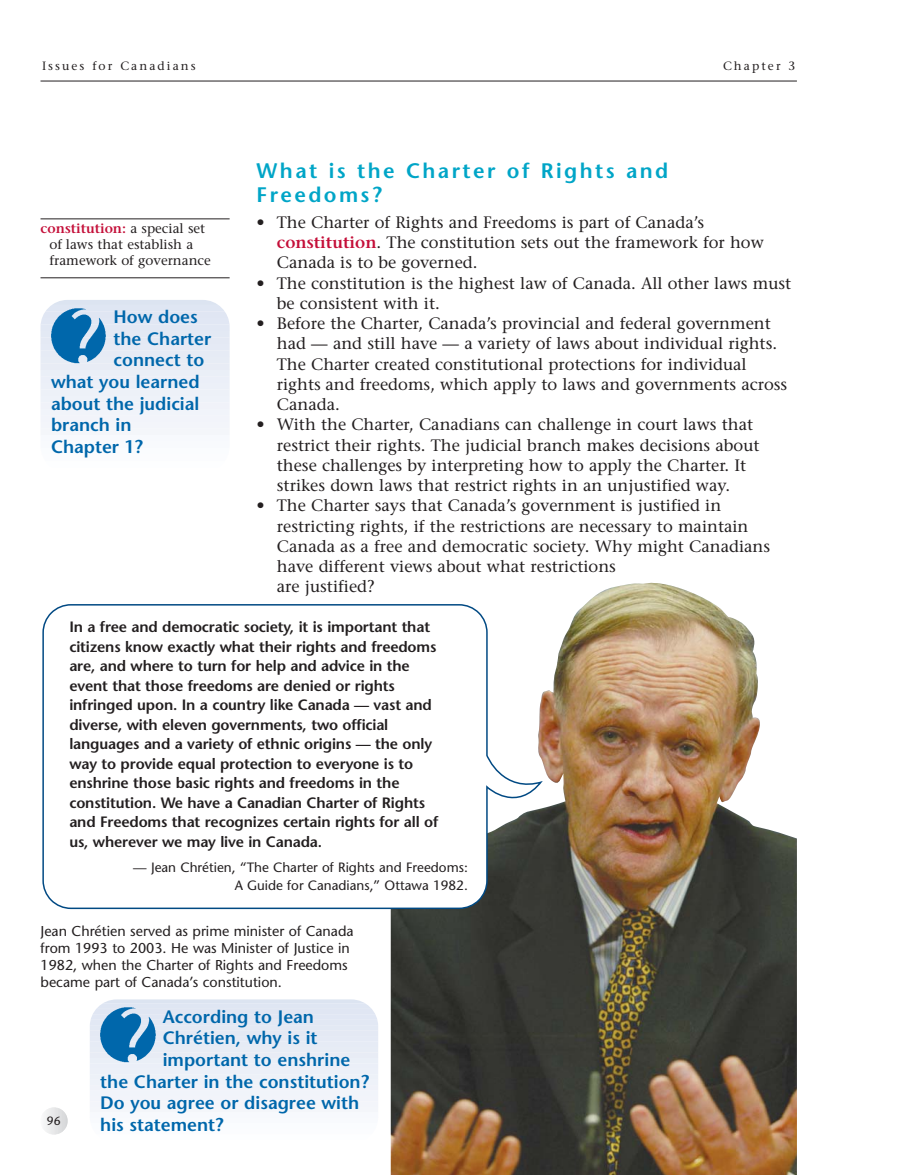
<style>
.page{position:relative;width:905px;height:1175px;background:#fff}
.page>*{position:absolute;margin:0;border:0;box-sizing:border-box;transform-origin:0 0}
.t1{font:600 21px/24px "Stone Sans";letter-spacing:.115em;color:#00a5c7}
.t2{font:600 18px "Stone Sans";color:#0067ab}
.t3{font:16.5px/20.2px "Stone Serif";color:#231f20}
.t4{font:600 15px/19.5px "Stone Sans";letter-spacing:-.01em;color:#231f20}
.t5{font:14.25px/17.2px "Stone Sans";color:#231f20}
.t6{font:13.5px/17.2px "Stone Sans";color:#231f20;text-align:right}
.t7{font:13.5px/15.8px "Stone Serif";color:#231f20}
.t8{font:12px "Stone Serif";letter-spacing:.17em;color:#231f20}
.t9{font:12px "Stone Sans";color:#231f20}
.s1{font-weight:600;color:#c40f39}
</style>
<div class="page">
<svg style="left:44px;top:1107px;width:24px;height:27px"></svg>
<hr style="left:41px;top:81px;width:755px;height:1px;background:#231f20">
<hr style="left:40px;top:218px;width:190px;height:1px;background:#231f20">
<hr style="left:40px;top:277px;width:190px;height:1px;background:#231f20">
<img style="left:391px;top:582px;width:405px;height:592px">
<div style="left:90px;top:999px;width:288px;height:5px;background:#dce4f1"></div>
<div style="left:90px;top:1002px;width:288px;height:8px;background:#dfe6f3"></div>
<div style="left:90px;top:1007px;width:288px;height:8px;background:#e0e6f3"></div>
<div style="left:90px;top:1013px;width:288px;height:7px;background:#e1e7f4"></div>
<div style="left:90px;top:1018px;width:288px;height:8px;background:#e2e8f4"></div>
<div style="left:90px;top:1024px;width:288px;height:7px;background:#e3e9f4"></div>
<div style="left:90px;top:1029px;width:288px;height:8px;background:#e4e9f4"></div>
<div style="left:90px;top:1035px;width:288px;height:7px;background:#e5eaf5"></div>
<div style="left:90px;top:1040px;width:288px;height:8px;background:#e6ebf5"></div>
<div style="left:90px;top:1045px;width:288px;height:8px;background:#e7ecf5"></div>
<div style="left:90px;top:1051px;width:288px;height:8px;background:#e8ecf5"></div>
<div style="left:90px;top:1056px;width:288px;height:8px;background:#eaeff7"></div>
<div style="left:90px;top:1062px;width:288px;height:8px;background:#ebeff8"></div>
<div style="left:90px;top:1067px;width:288px;height:8px;background:#ecf0f8"></div>
<div style="left:90px;top:1073px;width:288px;height:7px;background:#edf1f8"></div>
<div style="left:90px;top:1078px;width:288px;height:8px;background:#eef2f9"></div>
<div style="left:90px;top:1084px;width:288px;height:7px;background:#f0f2f9"></div>
<div style="left:90px;top:1089px;width:288px;height:8px;background:#f1f4fa"></div>
<div style="left:90px;top:1094px;width:288px;height:8px;background:#f2f4fa"></div>
<div style="left:90px;top:1100px;width:288px;height:8px;background:#f3f5fa"></div>
<div style="left:90px;top:1105px;width:288px;height:8px;background:#f4f6fa"></div>
<div style="left:90px;top:1111px;width:288px;height:8px;background:#f7f9fd"></div>
<div style="left:90px;top:1116px;width:288px;height:8px;background:#f8fafd"></div>
<div style="left:90px;top:1122px;width:288px;height:8px;background:#fafcfe"></div>
<div style="left:90px;top:1127px;width:288px;height:8px;background:#fbfcfe"></div>
<img style="left:100px;top:1007px;width:56px;height:56px">
<svg style="left:52px;top:300px;width:166px;height:5px"></svg>
<div style="left:40px;top:305px;width:190px;height:6px;background:#dfe6f3"></div>
<div style="left:40px;top:311px;width:190px;height:7px;background:#e0e6f3"></div>
<div style="left:40px;top:318px;width:190px;height:7px;background:#e1e7f4"></div>
<div style="left:40px;top:324px;width:190px;height:7px;background:#e2e8f4"></div>
<div style="left:40px;top:331px;width:190px;height:7px;background:#e3e9f4"></div>
<div style="left:40px;top:337px;width:190px;height:7px;background:#e4e9f4"></div>
<div style="left:40px;top:344px;width:190px;height:7px;background:#e5eaf5"></div>
<div style="left:40px;top:350px;width:190px;height:7px;background:#e6ebf5"></div>
<div style="left:40px;top:357px;width:190px;height:7px;background:#e7ecf5"></div>
<div style="left:40px;top:363px;width:190px;height:7px;background:#e8ecf5"></div>
<div style="left:40px;top:370px;width:190px;height:7px;background:#eaeff7"></div>
<div style="left:40px;top:376px;width:190px;height:7px;background:#ebeff8"></div>
<div style="left:40px;top:383px;width:190px;height:7px;background:#ecf0f8"></div>
<div style="left:40px;top:389px;width:190px;height:7px;background:#edf1f8"></div>
<div style="left:40px;top:396px;width:190px;height:7px;background:#eef2f9"></div>
<div style="left:40px;top:402px;width:190px;height:7px;background:#f0f2f9"></div>
<div style="left:40px;top:409px;width:190px;height:7px;background:#f1f4fa"></div>
<div style="left:40px;top:415px;width:190px;height:7px;background:#f2f4fa"></div>
<div style="left:40px;top:422px;width:190px;height:7px;background:#f3f5fa"></div>
<div style="left:40px;top:428px;width:190px;height:7px;background:#f4f6fa"></div>
<div style="left:40px;top:435px;width:190px;height:7px;background:#f7f9fd"></div>
<div style="left:40px;top:441px;width:190px;height:7px;background:#f8fafd"></div>
<div style="left:40px;top:448px;width:190px;height:7px;background:#fafcfe"></div>
<div style="left:40px;top:454px;width:190px;height:7px;background:#fbfcfe"></div>
<img style="left:50px;top:305px;width:56px;height:59px">
<svg style="left:42px;top:604px;width:500px;height:305px"></svg>
<p class="t8" style="left:42px;top:62px;width:155px">Issues for Canadians</p>
<p class="t8" style="left:723px;top:62px;width:74px">Chapter 3</p>
<p class="t7" style="left:49px;top:222px;width:163px;text-indent:-9px"><span class="s1">constitution:</span> a special set of laws that establish a framework of governance</p>
<p class="t2" style="left:113px;top:310px;width:86px">How does</p>
<p class="t2" style="left:113px;top:331px;width:99px">the Charter</p>
<p class="t2" style="left:113px;top:353px;width:92px">connect to</p>
<p class="t2" style="left:51px;top:375px;width:150px">what you learned</p>
<p class="t2" style="left:51px;top:396px;width:150px">about the judicial</p>
<p class="t2" style="left:51px;top:418px;width:82px">branch in</p>
<p class="t2" style="left:51px;top:439px;width:93px">Chapter 1?</p>
<p class="t1" style="left:256px;top:160px;width:413px">What is the Charter of Rights and<br>Freedoms?</p>
<p class="t3" style="left:277px;top:214px;width:488px;text-indent:-20px">• The Charter of Rights and Freedoms is part of Canada’s <span class="s1">constitution</span>. The constitution sets out the framework for how<br>Canada is to be governed.</p>
<p class="t3" style="left:277px;top:274px;width:516px;text-indent:-20px">• The constitution is the highest law of Canada. All other laws must be consistent with it.</p>
<p class="t3" style="left:277px;top:315px;width:512px;text-indent:-20px">• Before the Charter, Canada’s provincial and federal government had — and still have — a variety of laws about individual rights.<br>The Charter created constitutional protections for individual rights and freedoms, which apply to laws and governments across Canada.</p>
<p class="t3" style="left:277px;top:416px;width:484px;text-indent:-20px">• With the Charter, Canadians can challenge in court laws that restrict their rights. The judicial branch makes decisions about these challenges by interpreting how to apply the Charter. It strikes down laws that restrict rights in an unjustified way.</p>
<p class="t3" style="left:277px;top:497px;width:495px;text-indent:-20px">• The Charter says that Canada’s government is justified in restricting rights, if the restrictions are necessary to maintain Canada as a free and democratic society. Why might Canadians have different views about what restrictions<br>are justified?</p>
<p class="t4" style="left:69px;top:619px;width:370px">In a free and democratic society, it is important that citizens know exactly what their rights and freedoms are, and where to turn for help and advice in the event that those freedoms are denied or rights infringed upon. In a country like Canada — vast and diverse, with eleven governments, two official languages and a variety of ethnic origins — the only way to provide equal protection to everyone is to enshrine those basic rights and freedoms in the constitution. We have a Canadian Charter of Rights and Freedoms that recognizes certain rights for all of us, wherever we may live in Canada.</p>
<p class="t6" style="left:133px;top:860px;width:336px">— Jean Chrétien, “The Charter of Rights and Freedoms:<br>A Guide for Canadians,” Ottawa 1982.</p>
<p class="t5" style="left:40px;top:923px;width:315px">Jean Chrétien served as prime minister of Canada from 1993 to 2003. He was Minister of Justice in 1982, when the Charter of Rights and Freedoms became part of Canada’s constitution.</p>
<p class="t2" style="left:163px;top:1009px;width:153px">According to Jean</p>
<p class="t2" style="left:163px;top:1031px;width:156px">Chrétien, why is it</p>
<p class="t2" style="left:163px;top:1052px;width:189px">important to enshrine</p>
<p class="t2" style="left:100px;top:1074px;width:270px">the Charter in the constitution?</p>
<p class="t2" style="left:100px;top:1095px;width:260px">Do you agree or disagree with</p>
<p class="t2" style="left:100px;top:1117px;width:125px">his statement?</p>
<p class="t9" style="left:47px;top:1116px;width:15px">96</p>
</div>
